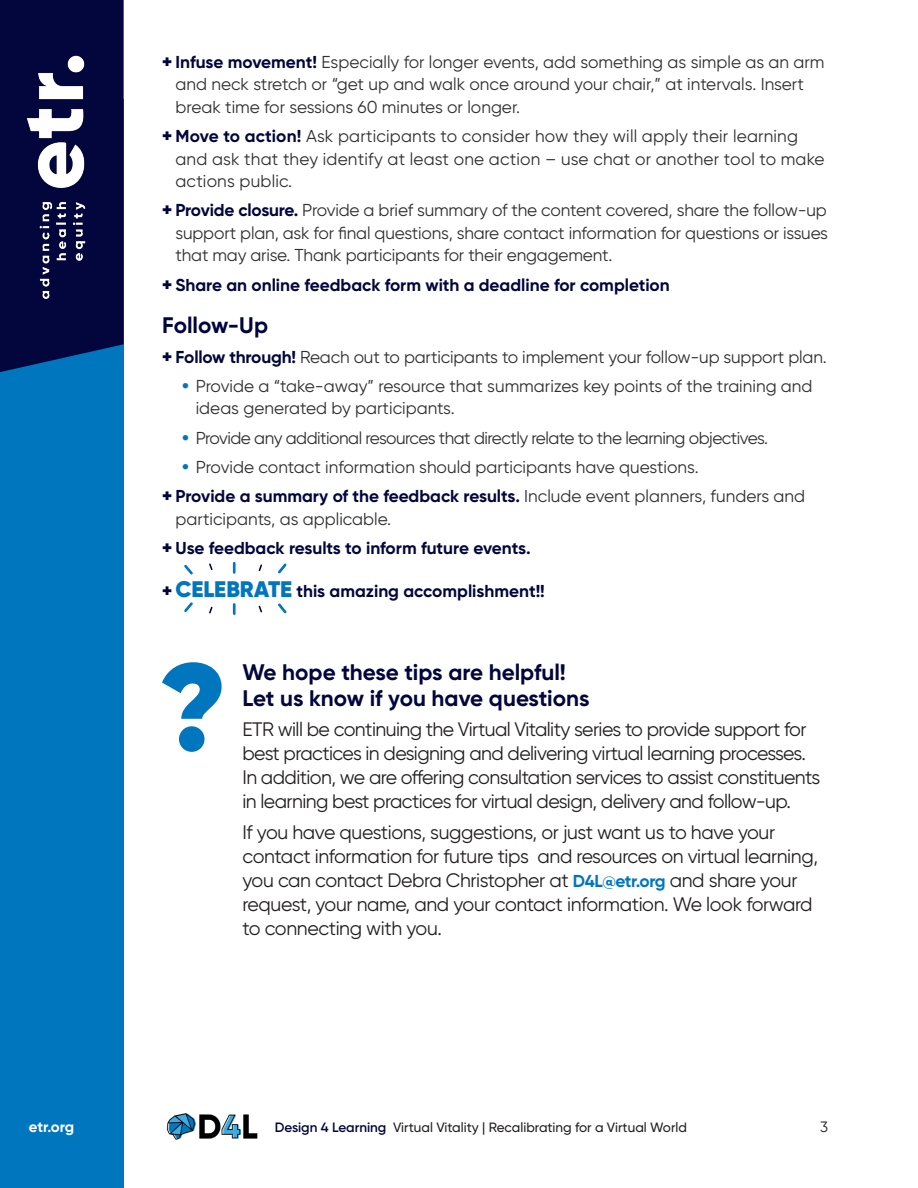
<style>
.page{position:relative;width:918px;height:1188px;background:#fff}
.page>*{position:absolute;margin:0;border:0;box-sizing:border-box;transform-origin:0 0}
._0_-_Subheader{font:700 22.5px/25.5px "Gilroy";color:#02063d}
._0_-_Body__Intro{font:19.5px/24px "Gilroy";letter-spacing:-.03em;color:#231f20}
.t1{font:17.25px/22.5px "Gilroy";color:#312f30}
.t2{font:700 17.25px "Gilroy";color:#02063d}
.t3{font:17.25px "Gilroy";letter-spacing:-.03em;color:#312f30}
.t4{font:700 15px "Gilroy";letter-spacing:-.01em;color:#fff}
.t5{font:15px "Gilroy";color:#231f20}
.t6{font:500 13.5px "Gilroy";color:#231f20}
.s1{font-weight:900;font-size:18px;color:#02063d}
.s2{font-weight:700;color:#02063d}
.s3{font-weight:900;font-size:18px}
.s4{font-weight:800;font-size:18px;color:#0076be}
.s5{font-weight:900;font-size:22.5px;color:#0076be}
.s6{font-weight:700;font-size:17.25px;color:#0076be}
.s7{font-weight:600;color:#02063d}
</style>
<div class="page">
<div style="left:0;top:99px;width:124px;height:1089px;background:#0076be"></div>
<svg style="left:0;top:0;width:124px;height:372px;background:#020d45"></svg>
<img style="left:21px;top:50px;width:75px;height:253px">
<img style="left:166px;top:1113px;width:92px;height:27px">
<svg style="left:162px;top:662px;width:60px;height:90px"></svg>
<svg style="left:184px;top:565px;width:9px;height:10px"></svg>
<svg style="left:278px;top:563px;width:9px;height:11px"></svg>
<svg style="left:233px;top:562px;width:3px;height:12px"></svg>
<svg style="left:209px;top:563px;width:4px;height:7px"></svg>
<svg style="left:259px;top:564px;width:3px;height:7px"></svg>
<svg style="left:184px;top:602px;width:9px;height:10px"></svg>
<svg style="left:278px;top:603px;width:9px;height:10px"></svg>
<svg style="left:233px;top:603px;width:3px;height:12px"></svg>
<svg style="left:209px;top:607px;width:4px;height:7px"></svg>
<svg style="left:259px;top:606px;width:3px;height:6px"></svg>
<p class="t1" style="left:176px;top:50px;width:651px;text-indent:-14px"><span class="s1">+</span> <span class="s2">Infuse movement!</span> Especially for longer events, add something as simple as an arm and neck stretch or “get up and walk once around your chair,” at intervals. Insert break time for sessions 60 minutes or longer.</p>
<p class="t1" style="left:176px;top:125px;width:651px;text-indent:-14px"><span class="s1">+</span> <span class="s2">Move to action!</span> Ask participants to consider how they will apply their learning and ask that they identify at least one action – use chat or another tool to make actions public.</p>
<p class="t1" style="left:176px;top:199px;width:654px;text-align:justify;text-indent:-14px"><span class="s1">+</span> <span class="s2">Provide closure.</span> Provide a brief summary of the content covered, share the follow-up support plan, ask for final questions, share contact information for questions or issues that may arise. Thank participants for their engagement.</p>
<p class="t2" style="left:162px;top:274px;width:509px"><span class="s3">+</span> Share an online feedback form with a deadline for completion</p>
<p class="_0_-_Subheader" style="left:162px;top:313px;width:108px">Follow-Up</p>
<p class="t1" style="left:162px;top:345px;width:666px"><span class="s1">+</span> <span class="s2">Follow through!</span> Reach out to participants to implement your follow-up support plan.</p>
<p class="t1" style="left:196px;top:374px;width:618px;text-indent:-14px"><span class="s4">•</span> Provide a “take-away” resource that summarizes key points of the training and ideas generated by participants.</p>
<p class="t3" style="left:182px;top:427px;width:587px"><span class="s4">•</span> Provide any additional resources that directly relate to the learning objectives.</p>
<p class="t1" style="left:182px;top:455px;width:518px"><span class="s4">•</span> Provide contact information should participants have questions.</p>
<p class="t1" style="left:176px;top:485px;width:631px;text-indent:-14px"><span class="s1">+</span> <span class="s2">Provide a summary of the feedback results.</span> Include event planners, funders and participants, as applicable.</p>
<p class="t2" style="left:162px;top:537px;width:370px"><span class="s3">+</span> Use feedback results to inform future events.</p>
<p class="t2" style="left:162px;top:581px;width:384px"><span class="s3">+</span> <span class="s5">CELEBRATE</span> this amazing accomplishment!!</p>
<p class="_0_-_Subheader" style="left:242px;top:659px;width:349px">We hope these tips are helpful!<br>Let us know if you have questions</p>
<p class="_0_-_Body__Intro" style="left:242px;top:717px;width:579px">ETR will be continuing the Virtual Vitality series to provide support for best practices in designing and delivering virtual learning processes.<br>In addition, we are offering consultation services to assist constituents in learning best practices for virtual design, delivery and follow-up.</p>
<p class="_0_-_Body__Intro" style="left:242px;top:820px;width:577px">If you have questions, suggestions, or just want us to have your contact information for future tips and resources on virtual learning, you can contact Debra Christopher at <span class="s6">D4L@etr.org</span> and share your request, your name, and your contact information. We look forward to connecting with you.</p>
<p class="t4" style="left:29px;top:1118px;width:47px">etr.org</p>
<p class="t6" style="left:275px;top:1119px;width:414px"><span class="s7">Design 4 Learning</span> Virtual Vitality | Recalibrating for a Virtual World</p>
<p class="t5" style="left:820px;top:1118px;width:9px">3</p>
</div>
